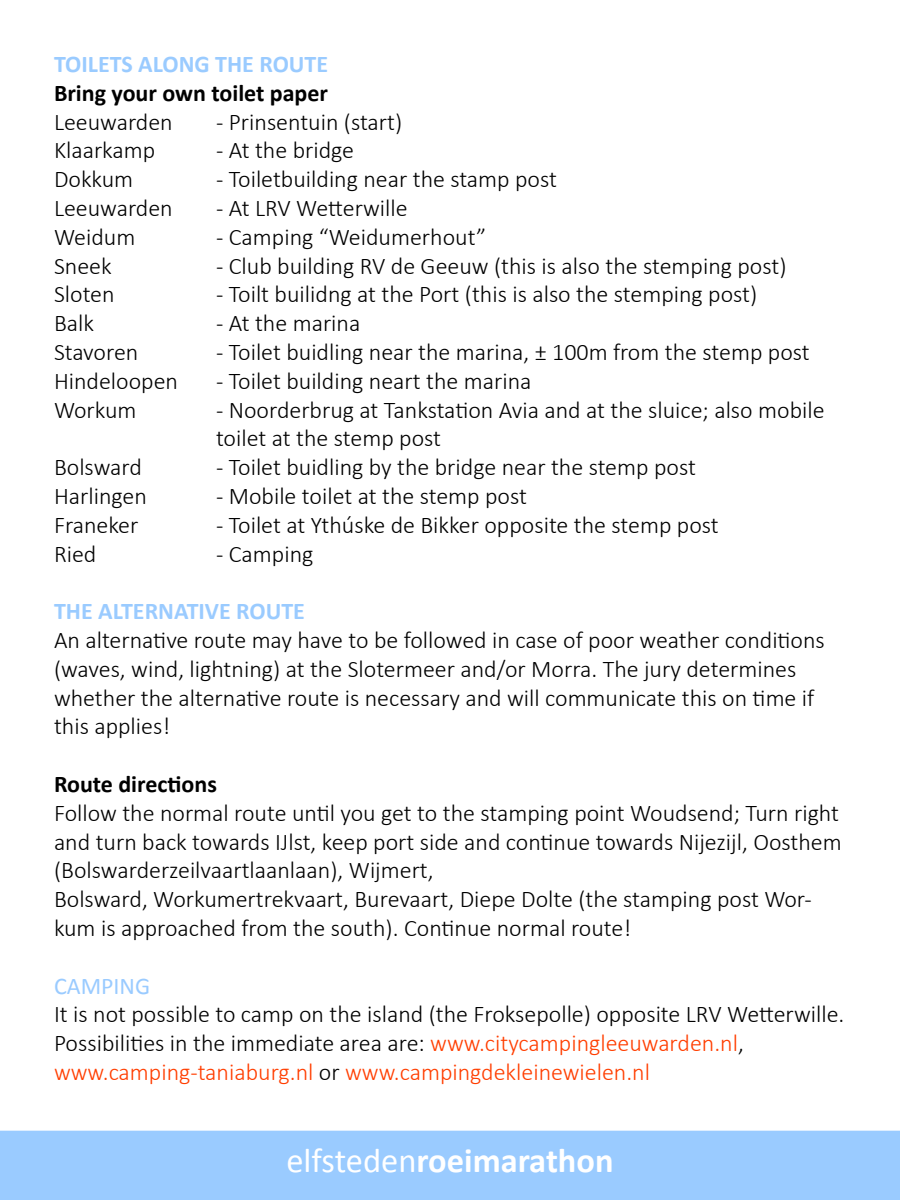
<style>
.page{position:relative;width:900px;height:1200px;background:#fff}
.page>*{position:absolute;margin:0;border:0;box-sizing:border-box;transform-origin:0 0}
.t1{font:700 34.5px "Calibri";color:#fff}
.t2{font:300 24px/28.8px "Calibri";color:#000}
.t3{font:700 24px "Calibri";color:#9acbff}
.t4{font:700 24px "Calibri";color:#000}
.t5{font:24px "Calibri";color:#9acbff}
.s1{color:#ff3e00}
.s2{font-weight:400}
</style>
<div class="page">
<div style="left:0;top:1131px;width:900px;height:69px;background:#9acbff"></div>
<p class="t3" style="left:54px;top:49px;width:276px">TOILETS ALONG THE ROUTE</p>
<p class="t4" style="left:54px;top:77px;width:276px">Bring your own toilet paper</p>
<p class="t2" style="left:54px;top:106px;width:120px">Leeuwarden</p>
<p class="t2" style="left:216px;top:106px;width:188px">- Prinsentuin (start)</p>
<p class="t2" style="left:54px;top:135px;width:103px">Klaarkamp</p>
<p class="t2" style="left:216px;top:135px;width:140px">- At the bridge</p>
<p class="t2" style="left:54px;top:164px;width:81px">Dokkum</p>
<p class="t2" style="left:216px;top:164px;width:343px">- Toiletbuilding near the stamp post</p>
<p class="t2" style="left:54px;top:193px;width:120px">Leeuwarden</p>
<p class="t2" style="left:216px;top:193px;width:193px">- At LRV Wetterwille</p>
<p class="t2" style="left:54px;top:221px;width:83px">Weidum</p>
<p class="t2" style="left:216px;top:221px;width:272px">- Camping “Weidumerhout”</p>
<p class="t2" style="left:54px;top:250px;width:59px">Sneek</p>
<p class="t2" style="left:216px;top:250px;width:572px">- Club building RV de Geeuw (this is also the stemping post)</p>
<p class="t2" style="left:54px;top:279px;width:62px">Sloten</p>
<p class="t2" style="left:216px;top:279px;width:543px">- Toilt builidng at the Port (this is also the stemping post)</p>
<p class="t2" style="left:54px;top:308px;width:42px">Balk</p>
<p class="t2" style="left:216px;top:308px;width:146px">- At the marina</p>
<p class="t2" style="left:54px;top:337px;width:86px">Stavoren</p>
<p class="t2" style="left:216px;top:337px;width:595px">- Toilet buidling near the marina, ± 100m from the stemp post</p>
<p class="t2" style="left:54px;top:365px;width:126px">Hindeloopen</p>
<p class="t2" style="left:216px;top:365px;width:317px">- Toilet building neart the marina</p>
<p class="t2" style="left:54px;top:394px;width:84px">Workum</p>
<p class="t2" style="left:216px;top:394px;width:610px">- Noorderbrug at Tankstation Avia and at the sluice; also mobile toilet at the stemp post</p>
<p class="t2" style="left:54px;top:452px;width:90px">Bolsward</p>
<p class="t2" style="left:216px;top:452px;width:481px">- Toilet buidling by the bridge near the stemp post</p>
<p class="t2" style="left:54px;top:481px;width:94px">Harlingen</p>
<p class="t2" style="left:216px;top:481px;width:313px">- Mobile toilet at the stemp post</p>
<p class="t2" style="left:54px;top:509px;width:86px">Franeker</p>
<p class="t2" style="left:216px;top:509px;width:504px">- Toilet at Ythúske de Bikker opposite the stemp post</p>
<p class="t2" style="left:54px;top:538px;width:44px">Ried</p>
<p class="t2" style="left:216px;top:538px;width:99px">- Camping</p>
<p class="t3" style="left:54px;top:596px;width:253px">THE ALTERNATIVE ROUTE</p>
<p class="t2" style="left:54px;top:625px;width:772px">An alternative route may have to be followed in case of poor weather conditions (waves, wind, lightning) at the Slotermeer and/or Morra. The jury determines whether the alternative route is necessary and will communicate this on time if this applies!</p>
<p class="t4" style="left:54px;top:769px;width:164px">Route directions</p>
<p class="t2" style="left:54px;top:797px;width:789px">Follow the normal route until you get to the stamping point Woudsend; Turn right and turn back towards IJlst, keep port side and continue towards Nijezijl, Oosthem (Bolswarderzeilvaartlaanlaan), Wijmert,<br>Bolsward, Workumertrekvaart, Burevaart, Diepe Dolte (the stamping post Wor&shy;kum is approached from the south). Continue normal route!</p>
<p class="t5" style="left:54px;top:970px;width:98px">CAMPING</p>
<p class="t2" style="left:54px;top:999px;width:792px">It is not possible to camp on the island (the Froksepolle) opposite LRV Wetterwille.<br>Possibilities in the immediate area are: <span class="s1">www.citycampingleeuwarden.nl</span>, <span class="s1">www.camping-taniaburg.nl</span> or <span class="s1">www.campingdekleinewielen.nl</span></p>
<h1 class="t1" style="left:286px;top:1138px;width:329px"><span class="s2">elfsteden</span>roeimarathon</h1>
</div>
